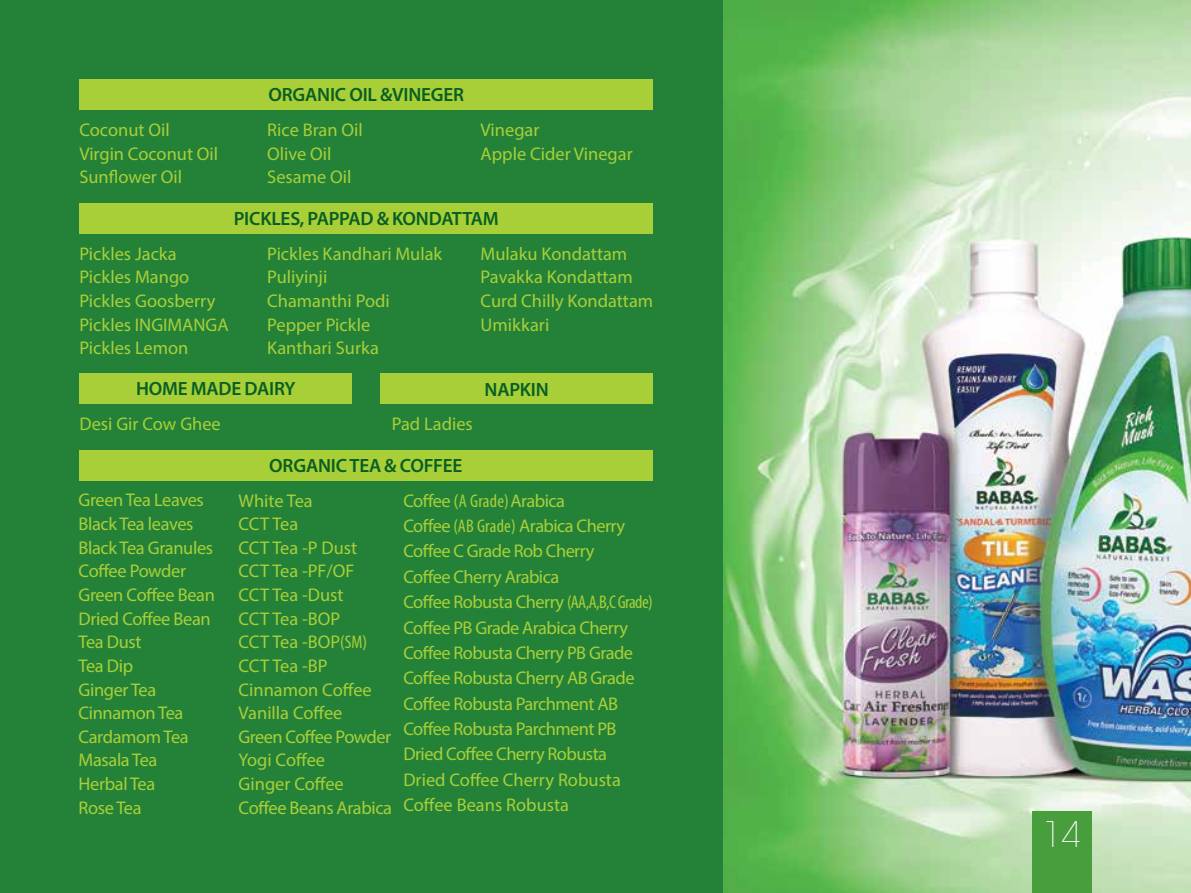
<style>
.page{position:relative;width:1191px;height:893px;background:#fff}
.page>*{position:absolute;margin:0;border:0;box-sizing:border-box;transform-origin:0 0}
.t1{font:200 35px "ITC Avant Garde Std";color:#fff}
.t2{font:600 19.25px "Myriad Pro";letter-spacing:-.01em;color:#085f24}
.t3{font:18.38px/23.6px "Myriad Pro";letter-spacing:-.01em;color:#a9cf38}
.t4{font:18.38px/25.4px "Myriad Pro";letter-spacing:-.03em;color:#a9cf38}
.s1{font-stretch:condensed}
</style>
<div class="page">
<img style="left:722px;top:0;width:469px;height:893px">
<div style="left:0;top:0;width:722px;height:893px;background:#248238"></div>
<div style="left:1032px;top:811px;width:59px;height:82px;background:#489e3c"></div>
<div style="left:79px;top:79px;width:574px;height:31px;background:#a9cf38"></div>
<div style="left:79px;top:203px;width:574px;height:31px;background:#a9cf38"></div>
<div style="left:79px;top:450px;width:574px;height:30px;background:#a9cf38"></div>
<div style="left:79px;top:373px;width:273px;height:31px;background:#a9cf38"></div>
<div style="left:380px;top:373px;width:273px;height:31px;background:#a9cf38"></div>
<p class="t2" style="left:268px;top:83px;width:197px">ORGANIC OIL &amp;VINEGER</p>
<p class="t3" style="left:79px;top:118px;width:140px">Coconut Oil<br>Virgin Coconut Oil<br>Sunflower Oil</p>
<p class="t3" style="left:267px;top:118px;width:97px">Rice Bran Oil<br>Olive Oil<br>Sesame Oil</p>
<p class="t3" style="left:480px;top:118px;width:154px">Vinegar<br>Apple Cider Vinegar</p>
<p class="t2" style="left:234px;top:207px;width:267px">PICKLES, PAPPAD &amp; KONDATTAM</p>
<p class="t3" style="left:79px;top:241px;width:151px">Pickles Jacka<br>Pickles Mango<br>Pickles Goosberry<br>Pickles INGIMANGA<br>Pickles Lemon</p>
<p class="t3" style="left:267px;top:241px;width:177px">Pickles Kandhari Mulak<br>Puliyinji<br>Chamanthi Podi<br>Pepper Pickle<br>Kanthari Surka</p>
<p class="t3" style="left:480px;top:241px;width:174px">Mulaku Kondattam<br>Pavakka Kondattam<br>Curd Chilly Kondattam<br>Umikkari</p>
<p class="t2" style="left:136px;top:377px;width:161px">HOME MADE DAIRY</p>
<p class="t3" style="left:79px;top:412px;width:143px">Desi Gir Cow Ghee</p>
<p class="t3" style="left:392px;top:411px;width:83px">Pad Ladies</p>
<p class="t2" style="left:269px;top:454px;width:195px">ORGANIC TEA &amp; COFFEE</p>
<p class="t2" style="left:484px;top:377px;width:66px">NAPKIN</p>
<p class="t3" style="left:79px;top:488px;width:138px">Green Tea Leaves<br>Black Tea leaves<br>Black Tea Granules<br>Coffee Powder<br>Green Coffee Bean<br>Dried Coffee Bean<br>Tea Dust<br>Tea Dip<br>Ginger Tea<br>Cinnamon Tea<br>Cardamom Tea<br>Masala Tea<br>Herbal Tea<br>Rose Tea</p>
<p class="t3" style="left:239px;top:488px;width:76px">White Tea<br>CCT</p>
<p class="t3" style="left:272px;top:512px;width:27px">Tea</p>
<p class="t3" style="left:239px;top:535px;width:11px">CCT</p>
<p class="t3" style="left:272px;top:535px;width:86px">Tea -P Dust</p>
<p class="t3" style="left:239px;top:559px;width:11px">CCT</p>
<p class="t3" style="left:272px;top:559px;width:84px">Tea -PF/OF</p>
<p class="t3" style="left:239px;top:583px;width:11px">CCT</p>
<p class="t3" style="left:272px;top:583px;width:73px">Tea -Dust</p>
<p class="t3" style="left:239px;top:606px;width:11px">CCT</p>
<p class="t3" style="left:272px;top:606px;width:67px">Tea -BOP</p>
<p class="t3" style="left:239px;top:630px;width:11px">CCT</p>
<p class="t3" style="left:272px;top:630px;width:96px">Tea -BOP<span class="s1">(SM)</span></p>
<p class="t3" style="left:239px;top:654px;width:11px">CCT</p>
<p class="t3" style="left:239px;top:654px;width:155px;text-indent:34px">Tea -BP<br>Cinnamon Coffee<br>Vanilla Coffee<br>Green Coffee Powder<br>Yogi Coffee<br>Ginger Coffee<br>Coffee Beans Arabica</p>
<p class="t4" style="left:403px;top:487px;width:251px">Coffee (<span class="s1">A Grade)</span> Arabica<br>Coffee <span class="s1">(AB Grade)</span> Arabica Cherry<br>Coffee C Grade Rob Cherry<br>Coffee Cherry Arabica<br>Coffee Robusta Cherry <span class="s1">(AA,A,B,C Grade)<br></span>Coffee PB Grade Arabica Cherry<br>Coffee Robusta Cherry PB Grade<br>Coffee Robusta Cherry AB Grade<br>Coffee Robusta Parchment AB<br>Coffee Robusta Parchment PB<br>Dried Coffee Cherry Robusta<br>Dried Coffee Cherry Robusta<br>Coffee Beans Robusta</p>
<h1 class="t1" style="left:1042px;top:814px;width:40px">14</h1>
</div>
